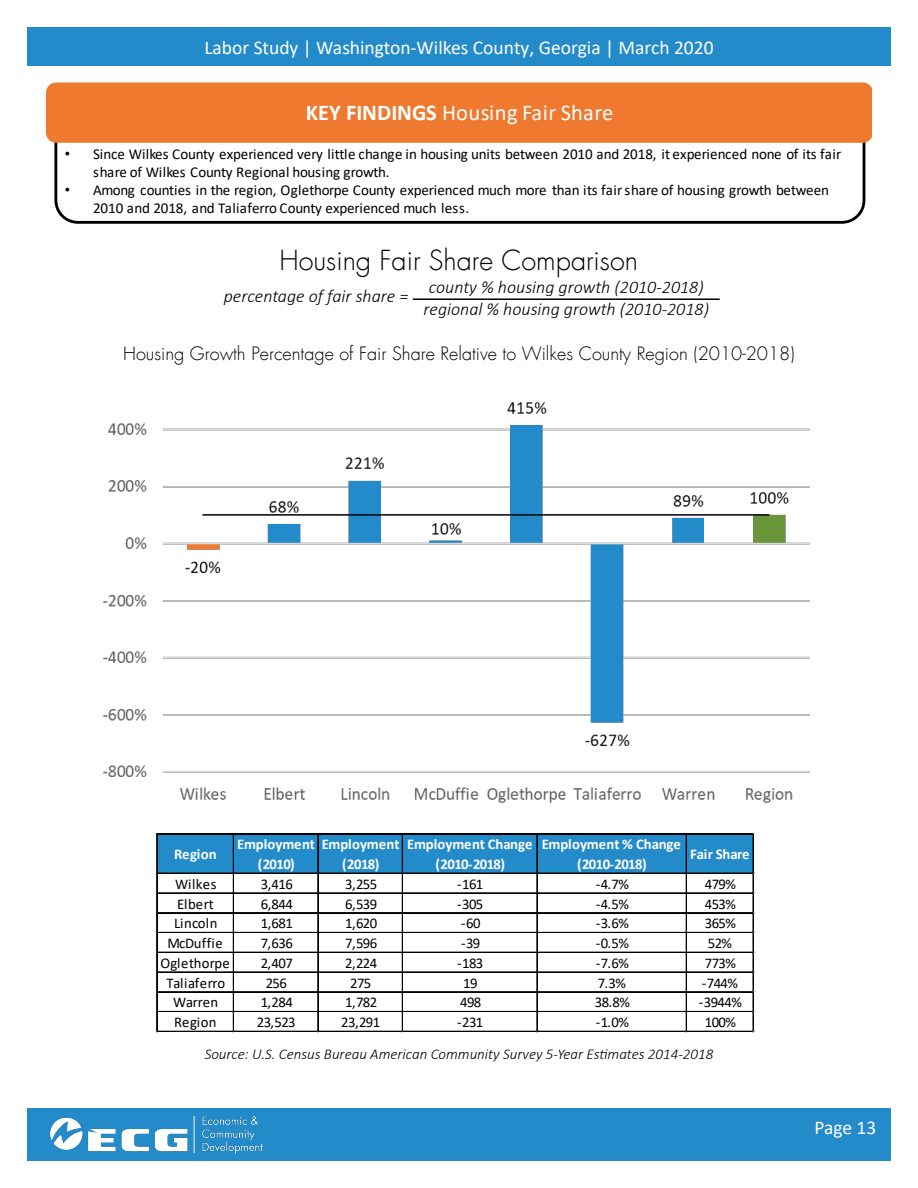
<style>
.page{position:relative;width:918px;height:1188px;background:#fff}
.page>*{position:absolute;margin:0;border:0;box-sizing:border-box;transform-origin:0 0}
.t1{font:300 27px "Futura LT";color:#000}
.t2{font:22.65px "Calibri";letter-spacing:.015em;color:#fff}
.t3{font:19.5px "Calibri";color:#fff}
.t4{font:italic 300 18px/21.6px "Calibri";color:#000}
.t5{font:300 18px "Futura LT";color:#000}
.t6{font:15px/17.9px "Calibri";letter-spacing:-.005em;color:#000}
.t7{font:italic 300 15px "Calibri";color:#000}
.t8{font:14.85px "Calibri";letter-spacing:-.04em;color:#000}
.t9{font:700 14.85px/19.8px "Calibri";letter-spacing:-.005em;color:#fff;text-align:center}
.t10{font:14.85px "Calibri";letter-spacing:.005em;color:#000}
.t11{font:14.85px "Calibri";letter-spacing:-.01em;color:#000}
.t12{font:14.85px "Calibri";letter-spacing:.01em;color:#000}
.s1{font-weight:700}
.s2{font-family:"Arial"}
.s3{color:#248bcb}
</style>
<div class="page">
<div style="left:27px;top:1108px;width:864px;height:53px;background:#248bcb"></div>
<img style="left:51px;top:1116px;width:212px;height:38px">
<hr style="left:413px;top:298px;width:307px;height:2px;background:#000">
<div style="left:27px;top:27px;width:864px;height:39px;background:#248bcb"></div>
<img style="left:103px;top:402px;width:707px;height:401px">
<div style="left:54px;top:89px;width:811px;height:135px;border:3px solid #000;border-radius:22px"></div>
<div style="left:46px;top:83px;width:826px;height:60px;background:#ef792f"></div>
<div style="left:158px;top:835px;width:596px;height:39px;background:#248bcb"></div>
<hr style="left:158px;top:833px;width:596px;height:1px;background:#000">
<hr style="left:158px;top:834px;width:596px;height:1px;background:#000">
<hr style="left:158px;top:873px;width:596px;height:1px;background:#000">
<hr style="left:158px;top:893px;width:596px;height:1px;background:#000">
<hr style="left:158px;top:912px;width:596px;height:1px;background:#000">
<hr style="left:158px;top:913px;width:596px;height:1px;background:#000">
<hr style="left:158px;top:932px;width:596px;height:1px;background:#000">
<hr style="left:158px;top:952px;width:596px;height:1px;background:#000">
<hr style="left:158px;top:972px;width:596px;height:1px;background:#000">
<hr style="left:158px;top:991px;width:596px;height:1px;background:#000">
<hr style="left:158px;top:992px;width:596px;height:1px;background:#000">
<hr style="left:158px;top:1011px;width:596px;height:1px;background:#000">
<hr style="left:156px;top:834px;width:1px;height:198px;background:#000">
<hr style="left:157px;top:834px;width:1px;height:198px;background:#000">
<hr style="left:233px;top:835px;width:1px;height:197px;background:#000">
<hr style="left:318px;top:835px;width:1px;height:197px;background:#000">
<hr style="left:402px;top:835px;width:1px;height:197px;background:#000">
<hr style="left:537px;top:835px;width:1px;height:197px;background:#000">
<hr style="left:686px;top:835px;width:1px;height:197px;background:#000">
<hr style="left:158px;top:1031px;width:596px;height:1px;background:#000">
<hr style="left:753px;top:835px;width:1px;height:197px;background:#000">
<h3 class="t3" style="left:204px;top:34px;width:511px">Labor Study | Washington-Wilkes County, Georgia | March 2020</h3>
<h2 class="t2" style="left:306px;top:97px;width:309px"><span class="s1">KEY FINDINGS</span> Housing Fair Share</h2>
<p class="t6" style="left:93px;top:145px;width:750px;text-indent:-28px"><span class="s2">•</span> Since Wilkes County experienced very little change in housing units between 2010 and 2018, it experienced none of its fair share of Wilkes County Regional housing growth.</p>
<p class="t6" style="left:93px;top:180px;width:738px;line-height:18.9px;text-indent:-28px"><span class="s2">•</span> Among counties in the region, Oglethorpe County experienced much more than its fairshare of housing growth between<br>2010 and 2018, and Taliaferro County experienced much less.</p>
<h1 class="t1" style="left:279px;top:244px;width:360px">Housing Fair Share Comparison</h1>
<p class="t4" style="left:224px;top:285px;width:186px">percentage of fair share =</p>
<p class="t4" style="left:423px;top:276px;width:287px">county % housing growth (2010-2018) regional % housing growth (2010-2018)</p>
<p class="t5" style="left:123px;top:343px;width:673px">Housing Growth Percentage of Fair Share Relative to Wilkes County Region (2010-2018)</p>
<p class="t9" style="left:174px;top:844px;width:44px">Region</p>
<p class="t9" style="left:258px;top:834px;width:143px;text-align:left;text-indent:-21px">Employment Employment (2010)</p>
<p class="t9" style="left:342px;top:854px;width:39px">(2018)</p>
<p class="t9" style="left:407px;top:834px;width:127px">Employment Change (2010-2018)</p>
<p class="t9" style="left:542px;top:834px;width:141px">Employment % Change (2010-2018)</p>
<p class="t9" style="left:690px;top:844px;width:61px">Fair Share</p>
<p class="t8" style="left:175px;top:874px;width:43px">Wilkes</p>
<p class="t8" style="left:261px;top:874px;width:34px">3,416</p>
<p class="t8" style="left:345px;top:874px;width:34px">3,255</p>
<p class="t8" style="left:457px;top:874px;width:28px">-161</p>
<p class="t8" style="left:596px;top:874px;width:35px">-4.7%</p>
<p class="t8" style="left:705px;top:874px;width:33px">479%</p>
<p class="t8" style="left:177px;top:893px;width:38px">Elbert</p>
<p class="t8" style="left:261px;top:893px;width:34px">6,844</p>
<p class="t8" style="left:345px;top:893px;width:34px">6,539</p>
<p class="t8" style="left:457px;top:893px;width:28px">-305</p>
<p class="t8" style="left:596px;top:893px;width:35px">-4.5%</p>
<p class="t8" style="left:705px;top:893px;width:33px">453%</p>
<p class="t10" style="left:174px;top:913px;width:45px">Lincoln</p>
<p class="t8" style="left:261px;top:913px;width:34px">1,681</p>
<p class="t8" style="left:345px;top:913px;width:34px">1,620</p>
<p class="t8" style="left:461px;top:913px;width:21px">-60</p>
<p class="t8" style="left:596px;top:913px;width:35px">-3.6%</p>
<p class="t8" style="left:705px;top:913px;width:33px">365%</p>
<p class="t12" style="left:167px;top:933px;width:57px">McDuffie</p>
<p class="t8" style="left:261px;top:933px;width:34px">7,636</p>
<p class="t8" style="left:345px;top:933px;width:34px">7,596</p>
<p class="t8" style="left:461px;top:933px;width:21px">-39</p>
<p class="t8" style="left:596px;top:933px;width:35px">-0.5%</p>
<p class="t8" style="left:708px;top:933px;width:26px">52%</p>
<p class="t10" style="left:161px;top:953px;width:71px">Oglethorpe</p>
<p class="t8" style="left:261px;top:953px;width:34px">2,407</p>
<p class="t8" style="left:345px;top:953px;width:34px">2,224</p>
<p class="t8" style="left:457px;top:953px;width:28px">-183</p>
<p class="t8" style="left:596px;top:953px;width:35px">-7.6%</p>
<p class="t8" style="left:705px;top:953px;width:33px">773%</p>
<p class="t11" style="left:166px;top:972px;width:60px">Taliaferro</p>
<p class="t8" style="left:266px;top:972px;width:23px">256</p>
<p class="t8" style="left:350px;top:972px;width:23px">275</p>
<p class="t8" style="left:463px;top:972px;width:16px">19</p>
<p class="t8" style="left:598px;top:972px;width:30px">7.3%</p>
<p class="t8" style="left:702px;top:972px;width:38px">-744%</p>
<p class="t8" style="left:173px;top:992px;width:47px">Warren</p>
<p class="t8" style="left:261px;top:992px;width:34px">1,284</p>
<p class="t8" style="left:345px;top:992px;width:34px">1,782</p>
<p class="t8" style="left:460px;top:992px;width:23px">498</p>
<p class="t8" style="left:595px;top:992px;width:37px">38.8%</p>
<p class="t8" style="left:699px;top:992px;width:44px">-3944%</p>
<p class="t8" style="left:174px;top:1012px;width:44px">Region</p>
<p class="t8" style="left:257px;top:1012px;width:40px">23,523</p>
<p class="t8" style="left:341px;top:1012px;width:40px">23,291</p>
<p class="t8" style="left:457px;top:1012px;width:28px">-231</p>
<p class="t8" style="left:596px;top:1012px;width:35px">-1.0%</p>
<p class="t8" style="left:705px;top:1012px;width:33px">100%</p>
<p class="t7" style="left:205px;top:1044px;width:510px">Source: U.S. Census Bureau American Community Survey 5-Year Estimates 2014-2018</p>
<h3 class="t3" style="left:814px;top:1114px;width:78px">Page 13 <span class="s3">d</span></h3>
</div>
